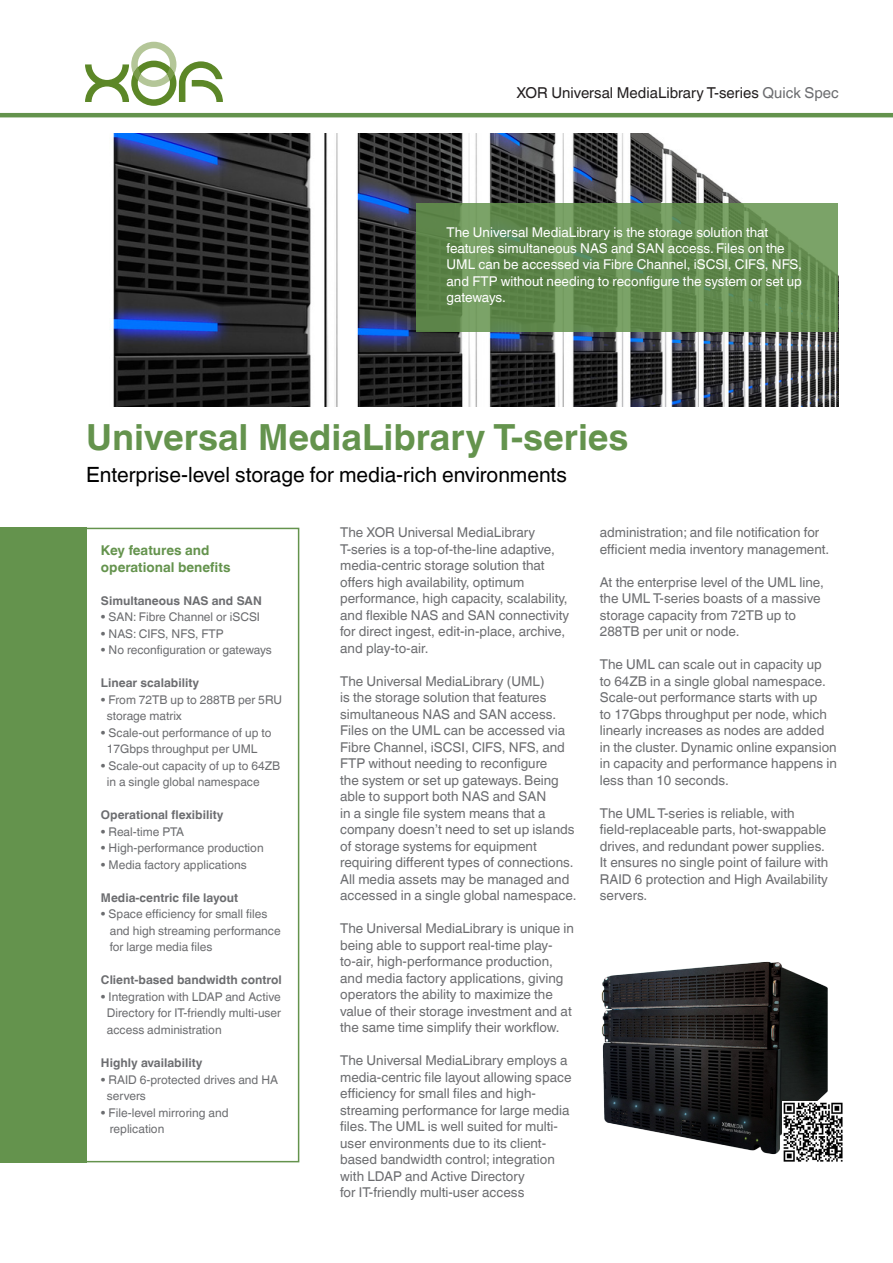
<style>
.page{position:relative;width:893px;height:1263px;background:#fff}
.page>*{position:absolute;margin:0;border:0;box-sizing:border-box;transform-origin:0 0}
.t1{font:700 36px "Helvetica World";color:#64934d}
.t2{font:21px "Helvetica World";color:#000}
.t3{font:15px "Helvetica World";color:#231f20}
.t4{font:13.5px/16.5px "Helvetica World";color:#6c6d70}
.t5{font:13.5px/16.2px "Helvetica World";color:#fff}
.t6{font:700 13.5px/16.5px "Helvetica World";color:#64934d}
.t7{font:12px "Helvetica World";color:#6c6d70}
.t8{font:700 12px "Helvetica World";color:#6c6d70}
.s1{color:#6c6d70}
</style>
<div class="page">
<hr style="left:0;top:113px;width:893px;height:4px;background:#64934d">
<div style="left:0;top:527px;width:86px;height:636px;background:#64934d"></div>
<div style="left:80px;top:528px;width:219px;height:634px;border:2px solid #64934d"></div>
<img style="left:113px;top:134px;width:726px;height:272px">
<svg style="left:417px;top:203px;width:421px;height:129px;background:#658c52"></svg>
<img style="left:601px;top:961px;width:227px;height:194px">
<img style="left:782px;top:1102px;width:61px;height:60px">
<svg style="left:85px;top:42px;width:138px;height:64px"></svg>
<p class="t3" style="left:516px;top:84px;width:324px">XOR Universal MediaLibrary T-series <span class="s1">Quick Spec</span></p>
<p class="t5" style="left:447px;top:224px;width:357px">The Universal MediaLibrary is the storage solution that features simultaneous NAS and SAN access. Files on the UML can be accessed via Fibre Channel, iSCSI, CIFS, NFS, and FTP without needing to reconfigure the system or set up gateways.</p>
<p class="t1" style="left:86px;top:416px;width:544px">Universal MediaLibrary T-series</p>
<p class="t2" style="left:86px;top:462px;width:482px">Enterprise-level storage for media-rich environments</p>
<p class="t6" style="left:101px;top:542px;width:131px">Key features and operational benefits</p>
<p class="t8" style="left:101px;top:594px;width:162px">Simultaneous NAS and SAN</p>
<p class="t7" style="left:101px;top:610px;width:161px">• SAN: Fibre Channel or iSCSI</p>
<p class="t7" style="left:101px;top:627px;width:124px">• NAS: CIFS, NFS, FTP</p>
<p class="t7" style="left:101px;top:643px;width:172px">• No reconfiguration or gateways</p>
<p class="t8" style="left:101px;top:676px;width:100px">Linear scalability</p>
<p class="t7" style="left:101px;top:693px;width:183px">• From 72TB up to 288TB per 5RU</p>
<p class="t7" style="left:107px;top:709px;width:77px">storage matrix</p>
<p class="t7" style="left:101px;top:726px;width:172px">• Scale-out performance of up to</p>
<p class="t7" style="left:107px;top:742px;width:152px">17Gbps throughput per UML</p>
<p class="t7" style="left:101px;top:759px;width:181px">• Scale-out capacity of up to 64ZB</p>
<p class="t7" style="left:107px;top:775px;width:154px">in a single global namespace</p>
<p class="t8" style="left:101px;top:808px;width:124px">Operational flexibility</p>
<p class="t7" style="left:101px;top:825px;width:85px">• Real-time PTA</p>
<p class="t7" style="left:101px;top:841px;width:164px">• High-performance production</p>
<p class="t7" style="left:101px;top:858px;width:147px">• Media factory applications</p>
<p class="t8" style="left:101px;top:891px;width:139px">Media-centric file layout</p>
<p class="t7" style="left:101px;top:907px;width:168px">• Space efficiency for small files</p>
<p class="t7" style="left:110px;top:924px;width:172px">and high streaming performance</p>
<p class="t7" style="left:110px;top:940px;width:104px">for large media files</p>
<p class="t8" style="left:101px;top:973px;width:182px">Client-based bandwidth control</p>
<p class="t7" style="left:101px;top:990px;width:181px">• Integration with LDAP and Active</p>
<p class="t7" style="left:107px;top:1006px;width:176px">Directory for IT-friendly multi-user</p>
<p class="t7" style="left:107px;top:1023px;width:116px">access administration</p>
<p class="t8" style="left:101px;top:1056px;width:103px">Highly availability</p>
<p class="t7" style="left:101px;top:1072px;width:179px">• RAID 6-protected drives and HA</p>
<p class="t7" style="left:107px;top:1089px;width:41px">servers</p>
<p class="t7" style="left:101px;top:1105px;width:129px">• File-level mirroring and</p>
<p class="t7" style="left:110px;top:1122px;width:56px">replication</p>
<p class="t4" style="left:340px;top:524px;width:231px">The XOR Universal MediaLibrary T-series is a top-of-the-line adaptive, media-centric storage solution that offers high availability, optimum performance, high capacity, scalability, and flexible NAS and SAN connectivity for direct ingest, edit-in-place, archive, and play-to-air.</p>
<p class="t4" style="left:340px;top:673px;width:238px">The Universal MediaLibrary (UML)<br>is the storage solution that features simultaneous NAS and SAN access.<br>Files on the UML can be accessed via Fibre Channel, iSCSI, CIFS, NFS, and FTP without needing to reconfigure<br>the system or set up gateways. Being able to support both NAS and SAN<br>in a single file system means that a company doesn’t need to set up islands of storage systems for equipment requiring different types of connections.<br>All media assets may be managed and accessed in a single global namespace.</p>
<p class="t4" style="left:340px;top:920px;width:235px">The Universal MediaLibrary is unique in being able to support real-time play&shy;to-air, high-performance production, and media factory applications, giving operators the ability to maximize the value of their storage investment and at the same time simplify their workflow.</p>
<p class="t4" style="left:340px;top:1052px;width:233px">The Universal MediaLibrary employs a media-centric file layout allowing space efficiency for small files and high&shy;streaming performance for large media files. The UML is well suited for multi&shy;user environments due to its client&shy;based bandwidth control; integration with LDAP and Active Directory<br>for IT-friendly multi-user access</p>
<p class="t4" style="left:600px;top:524px;width:231px">administration; and file notification for efficient media inventory management.</p>
<p class="t4" style="left:600px;top:574px;width:226px">At the enterprise level of the UML line, the UML T-series boasts of a massive storage capacity from 72TB up to<br>288TB per unit or node.</p>
<p class="t4" style="left:600px;top:656px;width:238px">The UML can scale out in capacity up<br>to 64ZB in a single global namespace.<br>Scale-out performance starts with up<br>to 17Gbps throughput per node, which linearly increases as nodes are added in the cluster. Dynamic online expansion in capacity and performance happens in less than 10 seconds.</p>
<p class="t4" style="left:600px;top:805px;width:230px">The UML T-series is reliable, with field-replaceable parts, hot-swappable drives, and redundant power supplies.<br>It ensures no single point of failure with RAID 6 protection and High Availability servers.</p>
</div>
